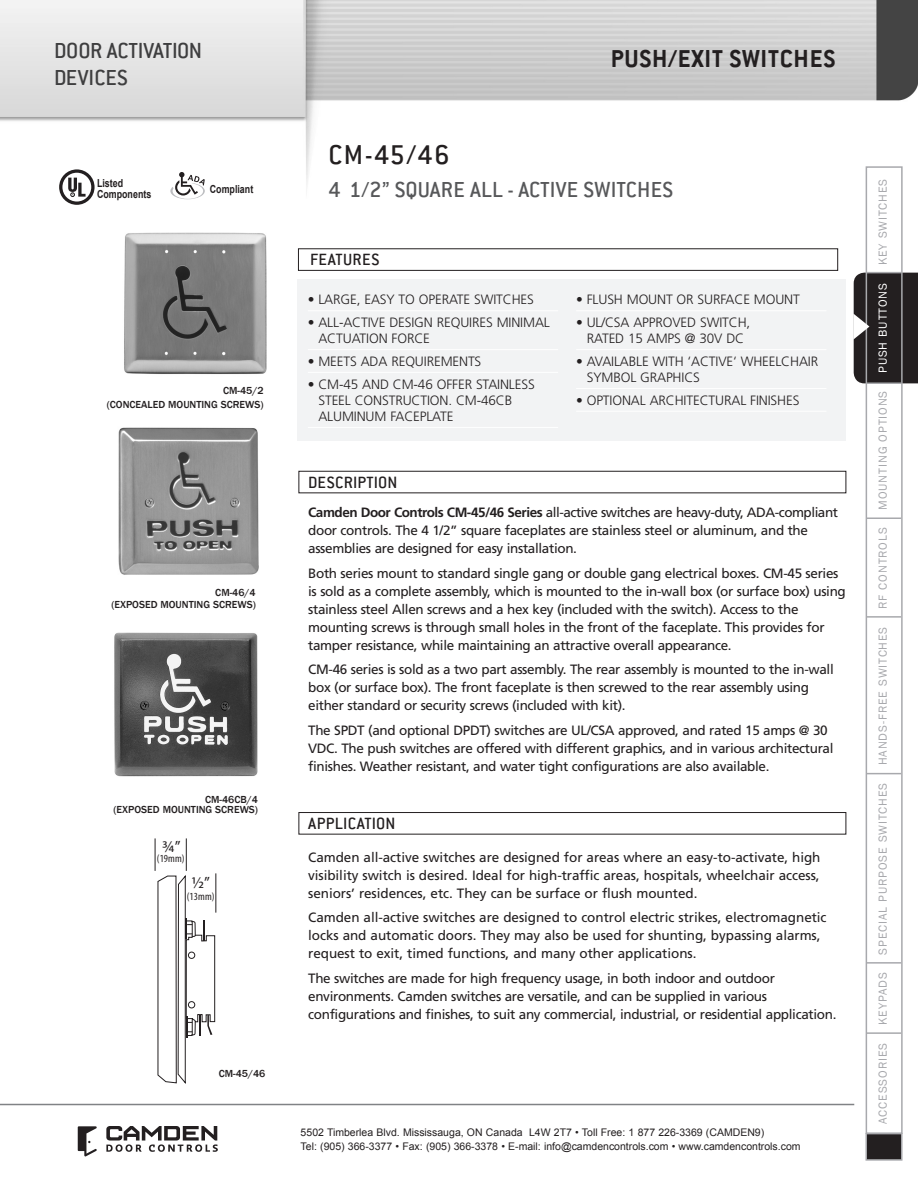
<style>
.page{position:relative;width:918px;height:1188px;background:#fff}
.page>*{position:absolute;margin:0;border:0;box-sizing:border-box;transform-origin:0 0}
.N-SS-H1{font:500 30px "Conduit ITC";color:#231f20}
.N-SS-H_Top_page{font:700 27px "Conduit ITC";letter-spacing:.03em;color:#231f20}
.N-SS-H2__80_GRAY{font:500 24px "Conduit ITC";letter-spacing:.01em;color:#57585a}
.t1{font:500 24px/27px "Conduit ITC";letter-spacing:-.01em;color:#3e3e3f}
.N-SS-H3__inside_whit{font:500 18px "Conduit ITC";letter-spacing:.015em;color:#231f20}
.t2{font:16.35px "Myriad Pro";color:#231f20}
.N-SS-Body_Text{font:13.5px/18px "Frutiger";letter-spacing:-.025em;color:#231f20}
._1N-SS-Specifiaction{font:300 13.5px/16.2px "Frutiger";letter-spacing:-.01em;color:#231f20}
.N-SS-Body_Text-2{font:13.5px/18px "Frutiger";letter-spacing:-.005em;color:#231f20}
.t3{font:12px "Franklin Gothic";letter-spacing:.075em;color:#a8a9ad}
.t4{font:12px "Franklin Gothic";letter-spacing:.075em;color:#fff}
.t5{font:700 11.1px/10.8px "Arial";color:#231f20;scale:.8 1}
.t6{font:condensed 10.8px "Myriad Pro";letter-spacing:.01em;color:#231f20}
.t7{font:10.5px/13.5px "Arial";color:#231f20}
.N-SS-Image_Descripti{font:500 10.5px "Franklin Gothic";color:#231f20}
.s1{font-weight:700}
</style>
<div class="page">
<img style="left:0;top:0;width:918px;height:202px">
<hr style="left:867px;top:773px;width:34px;height:1px;background:#a8a9ad">
<hr style="left:867px;top:962px;width:34px;height:2px;background:#a8a9ad">
<hr style="left:867px;top:1032px;width:34px;height:2px;background:#a8a9ad">
<hr style="left:867px;top:272px;width:34px;height:1px;background:#a8a9ad">
<hr style="left:867px;top:382px;width:34px;height:2px;background:#a8a9ad">
<hr style="left:867px;top:616px;width:34px;height:2px;background:#a8a9ad">
<hr style="left:867px;top:518px;width:34px;height:1px;background:#a8a9ad">
<div style="left:866px;top:1134px;width:36px;height:26px;background:#231f20"></div>
<div style="left:865px;top:1133px;width:38px;height:28px;border:2px solid #a8a9ad"></div>
<svg style="left:106px;top:1126px;width:112px;height:26px"></svg>
<svg style="left:78px;top:1126px;width:19px;height:31px"></svg>
<hr style="left:0;top:1104px;width:854px;height:1px;background:#808285">
<div style="left:866px;top:166px;width:37px;height:968px;border:2px solid #a8a9ad"></div>
<svg style="left:853px;top:273px;width:65px;height:110px;background:#332f30"></svg>
<div style="left:297px;top:279px;width:549px;height:162px;background:#f2f3f4"></div>
<div style="left:298px;top:812px;width:548px;height:23px;border:1px solid #231f20"></div>
<hr style="left:308px;top:310px;width:250px;height:1px;background:#fff">
<hr style="left:308px;top:349px;width:250px;height:1px;background:#fff">
<hr style="left:308px;top:372px;width:250px;height:1px;background:#fff">
<hr style="left:308px;top:427px;width:250px;height:1px;background:#fff">
<hr style="left:576px;top:310px;width:250px;height:1px;background:#fff">
<hr style="left:576px;top:349px;width:250px;height:1px;background:#fff">
<hr style="left:576px;top:388px;width:250px;height:1px;background:#fff">
<hr style="left:576px;top:411px;width:250px;height:1px;background:#fff">
<div style="left:298px;top:471px;width:548px;height:22px;border:1px solid #231f20"></div>
<img style="left:124px;top:232px;width:143px;height:142px">
<img style="left:118px;top:427px;width:141px;height:148px">
<img style="left:114px;top:632px;width:144px;height:145px">
<div style="left:298px;top:248px;width:540px;height:23px;border:1px solid #231f20"></div>
<hr style="left:155px;top:838px;width:1px;height:33px;background:#231f20">
<hr style="left:216px;top:873px;width:1px;height:40px;background:#231f20">
<svg style="left:157px;top:838px;width:59px;height:246px"></svg>
<div style="left:188px;top:952px;width:7px;height:7px;border:1px solid #231f20;border-radius:50%"></div>
<div style="left:188px;top:1001px;width:7px;height:7px;border:1px solid #231f20;border-radius:50%"></div>
<svg style="left:59px;top:169px;width:36px;height:36px"></svg>
<svg style="left:170px;top:172px;width:35px;height:27px"></svg>
<h3 class="t1" style="left:54px;top:37px;width:150px">DOOR ACTIVATION<br>DEVICES</h3>
<p class="t5" style="left:97px;top:178px;width:69px">Listed<br>Components</p>
<p class="t5" style="left:210px;top:184px;width:56px">Compliant</p>
<p class="N-SS-Image_Descripti" style="left:223px;top:384px;width:42px">CM-45/2</p>
<p class="N-SS-Image_Descripti" style="left:107px;top:398px;width:158px">(CONCEALED MOUNTING SCREWS)</p>
<p class="N-SS-Image_Descripti" style="left:215px;top:586px;width:42px">CM-46/4</p>
<p class="N-SS-Image_Descripti" style="left:111px;top:598px;width:146px">(EXPOSED MOUNTING SCREWS)</p>
<p class="N-SS-Image_Descripti" style="left:205px;top:793px;width:54px">CM-46CB/4</p>
<p class="N-SS-Image_Descripti" style="left:114px;top:803px;width:146px">(EXPOSED MOUNTING SCREWS)</p>
<p class="t2" style="left:162px;top:836px;width:20px">¾”</p>
<p class="t6" style="left:157px;top:852px;width:29px">(19mm)</p>
<p class="t2" style="left:192px;top:872px;width:20px">½”</p>
<p class="t6" style="left:187px;top:890px;width:29px">(13mm)</p>
<p class="N-SS-Image_Descripti" style="left:219px;top:1067px;width:48px">CM-45/46</p>
<p class="N-SS-H1" style="left:328px;top:137px;width:123px">CM-45/46</p>
<p class="N-SS-H_Top_page" style="left:611px;top:43px;width:226px">PUSH/EXIT SWITCHES</p>
<p class="N-SS-H2__80_GRAY" style="left:328px;top:176px;width:346px">4 1/2” SQUARE ALL - ACTIVE SWITCHES</p>
<p class="N-SS-H3__inside_whit" style="left:310px;top:250px;width:71px">FEATURES</p>
<p class="_1N-SS-Specifiaction" style="left:308px;top:291px;width:228px">• LARGE, EASY TO OPERATE SWITCHES</p>
<p class="_1N-SS-Specifiaction" style="left:318px;top:314px;width:233px;text-indent:-11px">• ALL-ACTIVE DESIGN REQUIRES MINIMAL<br>ACTUATION FORCE</p>
<p class="_1N-SS-Specifiaction" style="left:308px;top:353px;width:175px">• MEETS ADA REQUIREMENTS</p>
<p class="_1N-SS-Specifiaction" style="left:318px;top:376px;width:218px;text-indent:-11px">• CM-45 AND CM-46 OFFER STAINLESS<br>STEEL CONSTRUCTION. CM-46CB<br>ALUMINUM FACEPLATE</p>
<p class="_1N-SS-Specifiaction" style="left:576px;top:291px;width:225px">• FLUSH MOUNT OR SURFACE MOUNT</p>
<p class="_1N-SS-Specifiaction" style="left:576px;top:314px;width:176px;text-align:center">• UL/CSA APPROVED SWITCH,<br>RATED 15 AMPS @ 30V DC</p>
<p class="_1N-SS-Specifiaction" style="left:587px;top:353px;width:233px;text-indent:-11px">• AVAILABLE WITH ‘ACTIVE‘ WHEELCHAIR<br>SYMBOL GRAPHICS</p>
<p class="_1N-SS-Specifiaction" style="left:576px;top:392px;width:225px">• OPTIONAL ARCHITECTURAL FINISHES</p>
<p class="N-SS-H3__inside_whit" style="left:308px;top:472px;width:91px">DESCRIPTION</p>
<p class="N-SS-Body_Text" style="left:308px;top:503px;width:531px"><span class="s1">Camden Door Controls CM-45/46 Series</span> all-active switches are heavy-duty, ADA-compliant door controls. The 4 1/2” square faceplates are stainless steel or aluminum, and the assemblies are designed for easy installation.</p>
<p class="N-SS-Body_Text" style="left:308px;top:564px;width:539px">Both series mount to standard single gang or double gang electrical boxes. CM-45 series is sold as a complete assembly, which is mounted to the in-wall box (or surface box) using stainless steel Allen screws and a hex key (included with the switch). Access to the mounting screws is through small holes in the front of the faceplate. This provides for tamper resistance, while maintaining an attractive overall appearance.</p>
<p class="N-SS-Body_Text" style="left:308px;top:660px;width:527px">CM-46 series is sold as a two part assembly. The rear assembly is mounted to the in-wall box (or surface box). The front faceplate is then screwed to the rear assembly using either standard or security screws (included with kit).</p>
<p class="N-SS-Body_Text" style="left:308px;top:721px;width:527px">The SPDT (and optional DPDT) switches are UL/CSA approved, and rated 15 amps @ 30<br>VDC. The push switches are offered with different graphics, and in various architectural finishes. Weather resistant, and water tight configurations are also available.</p>
<p class="N-SS-H3__inside_whit" style="left:308px;top:813px;width:89px">APPLICATION</p>
<p class="N-SS-Body_Text" style="left:308px;top:848px;width:514px;text-align:justify">Camden all-active switches are designed for areas where an easy-to-activate, high visibility switch is desired. Ideal for high-traffic areas, hospitals, wheelchair access, seniors’ residences, etc. They can be surface or flush mounted.</p>
<p class="N-SS-Body_Text-2" style="left:308px;top:908px;width:520px">Camden all-active switches are designed to control electric strikes, electromagnetic locks and automatic doors. They may also be used for shunting, bypassing alarms, request to exit, timed functions, and many other applications.</p>
<p class="N-SS-Body_Text" style="left:308px;top:969px;width:530px">The switches are made for high frequency usage, in both indoor and outdoor environments. Camden switches are versatile, and can be supplied in various configurations and finishes, to suit any commercial, industrial, or residential application.</p>
<p class="t7" style="left:301px;top:1126px;width:501px">5502 Timberlea Blvd. Mississauga, ON Canada L4W 2T7 • Toll Free: 1 877 226-3369 (CAMDEN9)<br>Tel: (905) 366-3377 • Fax: (905) 366-3378 • E-mail: info@camdencontrols.com • www.camdencontrols.com</p>
<p class="t3" style="left:875px;top:265px;width:88px;rotate:-90deg">KEY SWITCHES</p>
<p class="t4" style="left:875px;top:373px;width:91px;rotate:-90deg">PUSH BUTTONS</p>
<p class="t3" style="left:875px;top:510px;width:121px;rotate:-90deg">MOUNTING OPTIONS</p>
<p class="t3" style="left:875px;top:609px;width:83px;rotate:-90deg">RF CONTROLS</p>
<p class="t3" style="left:875px;top:765px;width:140px;rotate:-90deg">HANDS-FREE SWITCHES</p>
<p class="t3" style="left:875px;top:955px;width:173px;rotate:-90deg">SPECIAL PURPOSE SWITCHES</p>
<p class="t3" style="left:875px;top:1025px;width:54px;rotate:-90deg">KEYPADS</p>
<p class="t3" style="left:875px;top:1124px;width:82px;rotate:-90deg">ACCESSORIES</p>
</div>
